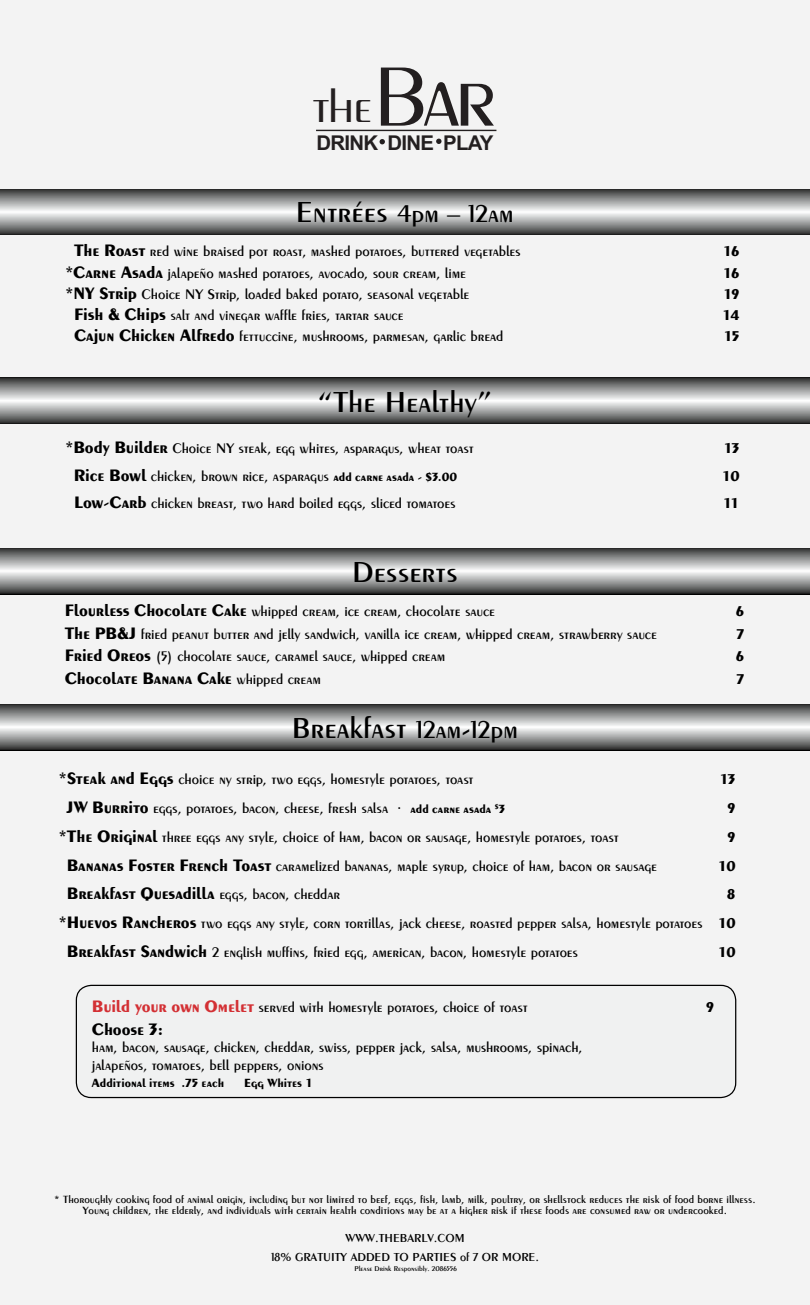
<style>
.page{position:relative;width:810px;height:1305px;background:#f3f3f3}
.page>*{position:absolute;margin:0;border:0;box-sizing:border-box;transform-origin:0 0}
.t1{font:42.38px "Greyhound";color:#231f20}
.t2{font:31.25px "Penwin Regular SWFTE";color:#000}
.t3{font:26.25px "Penwin Regular SWFTE";color:#000}
.t4{font:700 20.38px "Arial";letter-spacing:-.035em;color:#231f20}
.t5{font:17.5px "Penwin Bold SWFTE";letter-spacing:-.01em;color:#000}
.t6{font:15px/28.8px "Penwin Regular SWFTE";letter-spacing:-.01em;color:#000}
.t7{font:15px "Penwin Bold SWFTE";letter-spacing:-.08em;color:#000}
.t8{font:12.5px/18.8px "Penwin Regular SWFTE";color:#000;text-align:center}
.t9{font:12.5px "Penwin Bold SWFTE";color:#000}
.t10{font:11.25px/11.2px "Penwin Regular SWFTE";color:#000;text-align:center}
.t11{font:7.5px "Penwin Regular SWFTE";color:#000}
.s1{font-size:80.75px}
.s2{font-size:31.25px}
.s3{font-family:"Penwin Bold SWFTE";font-size:17.5px}
.s4{font-family:"Penwin Bold SWFTE";font-size:12.5px}
.s5{font-family:"Penwin Regular SWFTE";font-size:15px}
.s6{font-size:26.25px}
.s7{font-family:"Penwin Bold SWFTE"}
.s8{font-family:"Penwin Bold SWFTE";font-size:17.5px;color:#d33034}
</style>
<div class="page">
<hr style="left:316px;top:130px;width:180px;height:1px;background:#231f20">
<svg style="left:380px;top:139px;width:5px;height:5px"></svg>
<svg style="left:436px;top:139px;width:6px;height:5px"></svg>
<svg style="left:0;top:378px;width:810px;height:46px;background:#969797"></svg>
<svg style="left:0;top:189px;width:810px;height:46px;background:#969797"></svg>
<svg style="left:0;top:548px;width:810px;height:46px;background:#969797"></svg>
<svg style="left:0;top:704px;width:810px;height:46px;background:#969797"></svg>
<div style="left:76px;top:985px;width:660px;height:113px;border:1px solid #000;border-radius:15px"></div>
<h1 class="t1" style="left:314px;top:82px;width:183px">the<span class="s1">Bar</span></h1>
<h3 class="t4" style="left:316px;top:129px;width:179px">DRINK DINE PLAY</h3>
<h3 class="t3" style="left:296px;top:197px;width:220px"><span class="s2">Entrées</span> 4pm – 12am</h3>
<p class="t6" style="left:74px;top:237px;width:448px"><span class="s3">The Roast</span> red wine braised pot roast, mashed potatoes, buttered vegetables</p>
<p class="t7" style="left:723px;top:242px;width:18px">16</p>
<p class="t6" style="left:65px;top:258px;width:403px"><span class="s3">*Carne Asada</span> jalapeño mashed potatoes, avocado, sour cream, lime</p>
<p class="t7" style="left:723px;top:264px;width:18px">16</p>
<p class="t6" style="left:65px;top:279px;width:406px"><span class="s3">*NY Strip</span> Choice NY Strip, loaded baked potato, seasonal vegetable</p>
<p class="t7" style="left:723px;top:285px;width:18px">19</p>
<p class="t6" style="left:74px;top:301px;width:331px"><span class="s3">Fish &amp; Chips</span> salt and vinegar waffle fries, tartar sauce</p>
<p class="t7" style="left:723px;top:306px;width:19px">14</p>
<p class="t6" style="left:74px;top:322px;width:431px"><span class="s3">Cajun Chicken Alfredo</span> fettuccine, mushrooms, parmesan, garlic bread</p>
<p class="t7" style="left:724px;top:327px;width:17px">15</p>
<h2 class="t2" style="left:318px;top:383px;width:175px">“The Healthy”</h2>
<p class="t6" style="left:65px;top:434px;width:411px"><span class="s3">*Body Builder</span> Choice NY steak, egg whites, asparagus, wheat toast</p>
<p class="t7" style="left:724px;top:439px;width:17px">13</p>
<p class="t6" style="left:74px;top:461px;width:385px"><span class="s3">Rice Bowl</span> chicken, brown rice, asparagus <span class="s4">add carne asada - $3.00</span></p>
<p class="t7" style="left:722px;top:467px;width:19px">10</p>
<p class="t6" style="left:74px;top:489px;width:383px"><span class="s3">Low-Carb</span> chicken breast, two hard boiled eggs, sliced tomatoes</p>
<p class="t7" style="left:723px;top:494px;width:18px">11</p>
<h2 class="t2" style="left:352px;top:553px;width:107px">Desserts</h2>
<p class="t6" style="left:65px;top:597px;width:432px"><span class="s3">Flourless Chocolate Cake</span> whipped cream, ice cream, chocolate sauce</p>
<p class="t7" style="left:736px;top:602px;width:10px">6</p>
<p class="t6" style="left:65px;top:619px;width:594px"><span class="s3">The PB&amp;J</span> fried peanut butter and jelly sandwich, vanilla ice cream, whipped cream, strawberry sauce</p>
<p class="t7" style="left:737px;top:625px;width:9px">7</p>
<p class="t6" style="left:65px;top:642px;width:382px"><span class="s3">Fried Oreos</span> (5) chocolate sauce, caramel sauce, whipped cream</p>
<p class="t7" style="left:736px;top:647px;width:10px">6</p>
<p class="t5" style="left:65px;top:667px;width:258px">Chocolate Banana Cake <span class="s5">whipped cream</span></p>
<p class="t7" style="left:737px;top:670px;width:9px">7</p>
<h2 class="t2" style="left:292px;top:709px;width:228px">Breakfast <span class="s6">12am-12pm</span></h2>
<p class="t6" style="left:58px;top:765px;width:417px"><span class="s3">*Steak and Eggs</span> choice ny strip, two eggs, homestyle potatoes, toast</p>
<p class="t7" style="left:720px;top:770px;width:17px">13</p>
<p class="t6" style="left:67px;top:794px;width:440px"><span class="s3">JW Burrito</span> eggs, potatoes, bacon, cheese, fresh salsa • <span class="s4">add carne asada</span> <sup>$</sup><span class="s4">3</span></p>
<p class="t7" style="left:727px;top:799px;width:10px">9</p>
<p class="t6" style="left:58px;top:822px;width:562px"><span class="s3">*The Original</span> three eggs any style, choice of ham, bacon or sausage, homestyle potatoes, toast</p>
<p class="t7" style="left:727px;top:828px;width:10px">9</p>
<p class="t6" style="left:67px;top:851px;width:592px"><span class="s3">Bananas Foster French Toast</span> caramelized bananas, maple syrup, choice of ham, bacon or sausage</p>
<p class="t7" style="left:718px;top:857px;width:19px">10</p>
<p class="t5" style="left:67px;top:883px;width:275px">Breakfast Quesadilla <span class="s5">eggs, bacon, cheddar</span></p>
<p class="t7" style="left:726px;top:885px;width:11px">8</p>
<p class="t6" style="left:67px;top:909px;width:670px;text-indent:-9px"><span class="s3">*Huevos Rancheros</span> two eggs any style, corn tortillas, jack cheese, roasted pepper salsa, homestyle potatoes <span class="s7">10<br></span><span class="s3">Breakfast Sandwich</span> 2 english muffins, fried egg, american, bacon, homestyle potatoes</p>
<p class="t7" style="left:718px;top:943px;width:19px">10</p>
<p class="t6" style="left:92px;top:993px;width:437px"><span class="s8">Build your own Omelet</span> served with homestyle potatoes, choice of toast</p>
<p class="t7" style="left:706px;top:998px;width:10px">9</p>
<p class="t5" style="left:92px;top:1019px;width:73px">Choose 3:</p>
<p class="t6" style="left:92px;top:1038px;width:492px;line-height:17.5px">ham, bacon, sausage, chicken, cheddar, swiss, pepper jack, salsa, mushrooms, spinach, jalapeños, tomatoes, bell peppers, onions</p>
<p class="t9" style="left:92px;top:1076px;width:134px">Additional items .75 each</p>
<p class="t9" style="left:244px;top:1076px;width:70px">Egg Whites 1</p>
<p class="t10" style="left:54px;top:1193px;width:703px">* Thoroughly cooking food of animal origin, including but not limited to beef, eggs, fish, lamb, milk, poultry, or shellstock reduces the risk of food borne illness.<br>Young children, the elderly, and individuals with certain health conditions may be at a higher risk if these foods are consumed raw or undercooked.</p>
<p class="t8" style="left:271px;top:1228px;width:270px">WWW.THEBARLV.COM<br>18% GRATUITY ADDED TO PARTIES of 7 OR MORE.</p>
<p class="t11" style="left:355px;top:1264px;width:104px">Please Drink Responsibly. 2086556</p>
</div>
